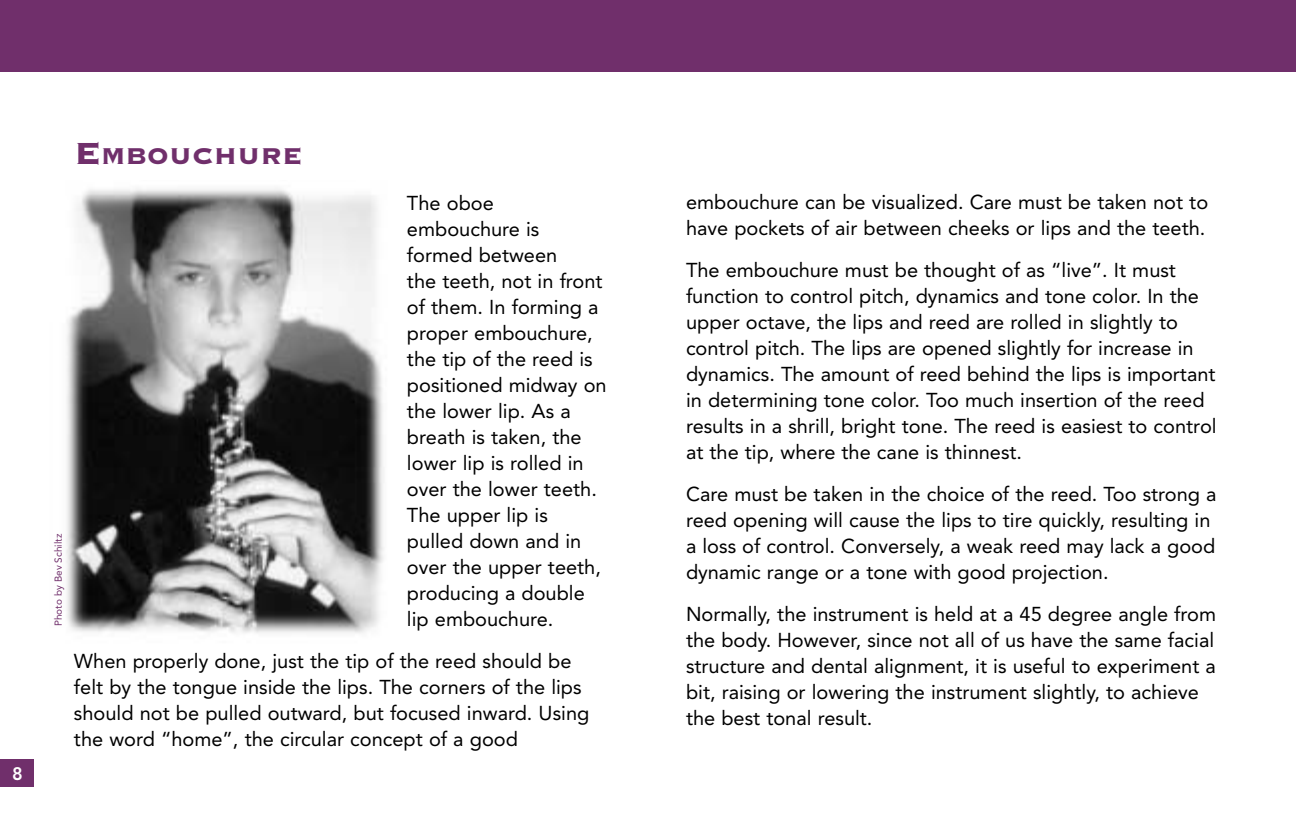
<style>
.page{position:relative;width:1296px;height:828px;background:#fff}
.page>*{position:absolute;margin:0;border:0;box-sizing:border-box;transform-origin:0 0}
.t1{font:30px "Copperplate Thirty Three BC";color:#702f6b}
.t2{font:20px/26px "Avenir";color:#000}
.t3{font:800 18px "Avenir";color:#fff}
.t4{font:10px "Avenir";color:#702f6b}
.s1{font-size:40px}
</style>
<div class="page">
<div style="left:0;top:0;width:1296px;height:72px;background:#702f6b"></div>
<div style="left:0;top:760px;width:33px;height:27px;background:#702f6b"></div>
<img style="left:66px;top:188px;width:318px;height:445px">
<p class="t3" style="left:12px;top:766px;width:12px">8</p>
<h1 class="t1" style="left:74px;top:136px;width:230px"><span class="s1">E</span>MBOUCHURE</h1>
<p class="t4" style="left:54px;top:626px;width:94px;rotate:-90deg">Photo by Bev Schiltz</p>
<p class="t2" style="left:407px;top:191px;width:201px">The oboe embouchure is formed between<br>the teeth, not in front of them. In forming a proper embouchure, the tip of the reed is positioned midway on the lower lip. As a breath is taken, the lower lip is rolled in over the lower teeth.<br>The upper lip is pulled down and in over the upper teeth, producing a double lip embouchure.</p>
<p class="t2" style="left:74px;top:649px;width:517px">When properly done, just the tip of the reed should be felt by the tongue inside the lips. The corners of the lips should not be pulled outward, but focused inward. Using the word “home”, the circular concept of a good</p>
<p class="t2" style="left:686px;top:191px;width:524px">embouchure can be visualized. Care must be taken not to have pockets of air between cheeks or lips and the teeth.</p>
<p class="t2" style="left:686px;top:259px;width:532px">The embouchure must be thought of as “live”. It must function to control pitch, dynamics and tone color. In the upper octave, the lips and reed are rolled in slightly to control pitch. The lips are opened slightly for increase in dynamics. The amount of reed behind the lips is important in determining tone color. Too much insertion of the reed results in a shrill, bright tone. The reed is easiest to control at the tip, where the cane is thinnest.</p>
<p class="t2" style="left:686px;top:483px;width:532px">Care must be taken in the choice of the reed. Too strong a reed opening will cause the lips to tire quickly, resulting in a loss of control. Conversely, a weak reed may lack a good dynamic range or a tone with good projection.</p>
<p class="t2" style="left:686px;top:603px;width:532px">Normally, the instrument is held at a 45 degree angle from the body. However, since not all of us have the same facial structure and dental alignment, it is useful to experiment a bit, raising or lowering the instrument slightly, to achieve the best tonal result.</p>
</div>
